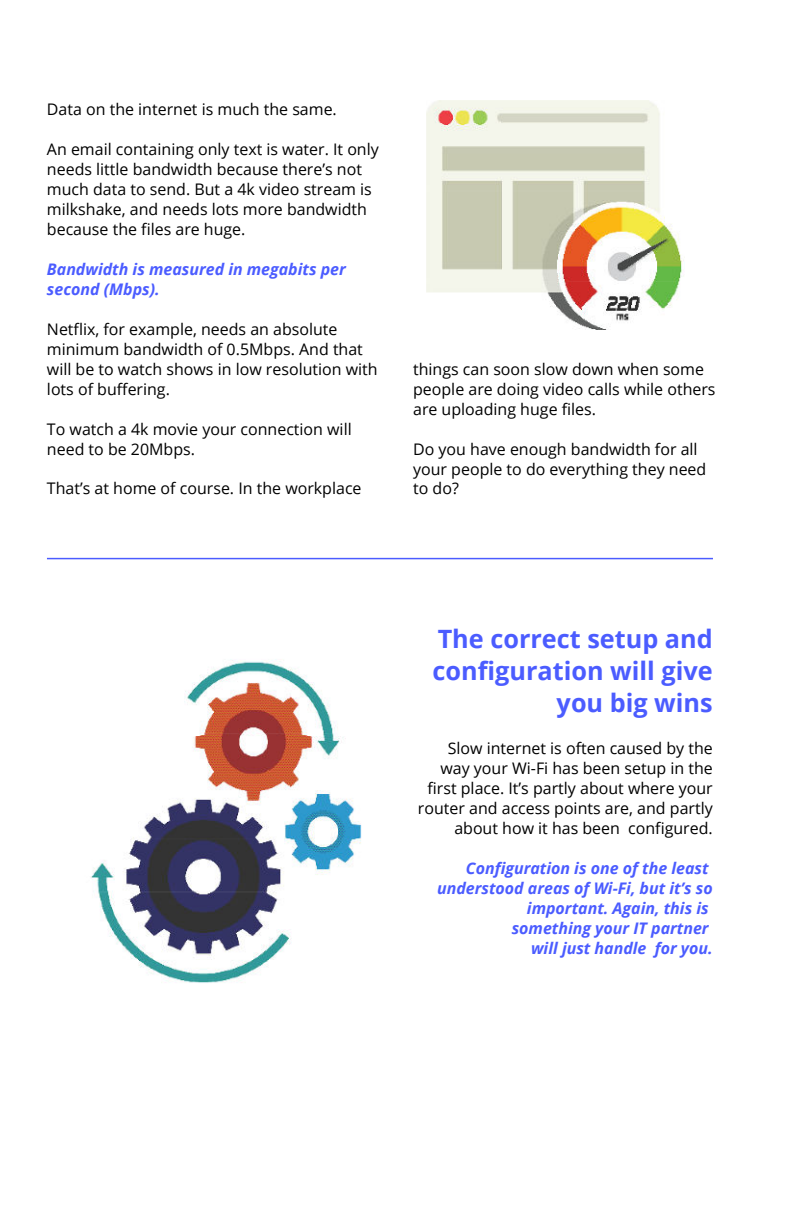
<style>
.page{position:relative;width:792px;height:1224px;background:#fff}
.page>*{position:absolute;margin:0;border:0;box-sizing:border-box;transform-origin:0 0}
.t1{font:700 25.2px/32px "Open Sans";color:#4b5cff;text-align:right}
.t2{font:16px/20px "Open Sans";color:#000}
.t3{font:italic 700 16px/20px "Open Sans";color:#4b5cff}
</style>
<div class="page">
<img style="left:426px;top:100px;width:258px;height:230px">
<hr style="left:47px;top:558px;width:666px;height:1px;background:#4b5cff">
<img style="left:91px;top:659px;width:271px;height:324px">
<p class="t2" style="left:47px;top:99px;width:291px">Data on the internet is much the same.</p>
<p class="t2" style="left:47px;top:139px;width:333px">An email containing only text is water. It only needs little bandwidth because there’s not much data to send. But a 4k video stream is milkshake, and needs lots more bandwidth because the files are huge.</p>
<p class="t3" style="left:47px;top:259px;width:300px">Bandwidth is measured in megabits per second (Mbps).</p>
<p class="t2" style="left:47px;top:319px;width:332px">Netflix, for example, needs an absolute minimum bandwidth of 0.5Mbps. And that will be to watch shows in low resolution with lots of buffering.</p>
<p class="t2" style="left:47px;top:418px;width:306px">To watch a 4k movie your connection will need to be 20Mbps.</p>
<p class="t2" style="left:47px;top:478px;width:316px">That’s at home of course. In the workplace</p>
<p class="t2" style="left:413px;top:359px;width:304px">things can soon slow down when some people are doing video calls while others are uploading huge files.</p>
<p class="t2" style="left:413px;top:438px;width:295px">Do you have enough bandwidth for all your people to do everything they need to do?</p>
<h1 class="t1" style="left:432px;top:622px;width:282px">The correct setup and configuration will give you big wins</h1>
<p class="t2" style="left:418px;top:738px;width:296px;text-align:right">Slow internet is often caused by the way your Wi-Fi has been setup in the first place. It’s partly about where your router and access points are, and partly about how it has been configured.</p>
<p class="t3" style="left:437px;top:858px;width:277px;text-align:right">Configuration is one of the least understood areas of Wi-Fi, but it’s so important. Again, this is<br>something your IT partner<br>will just handle for you.</p>
</div>
